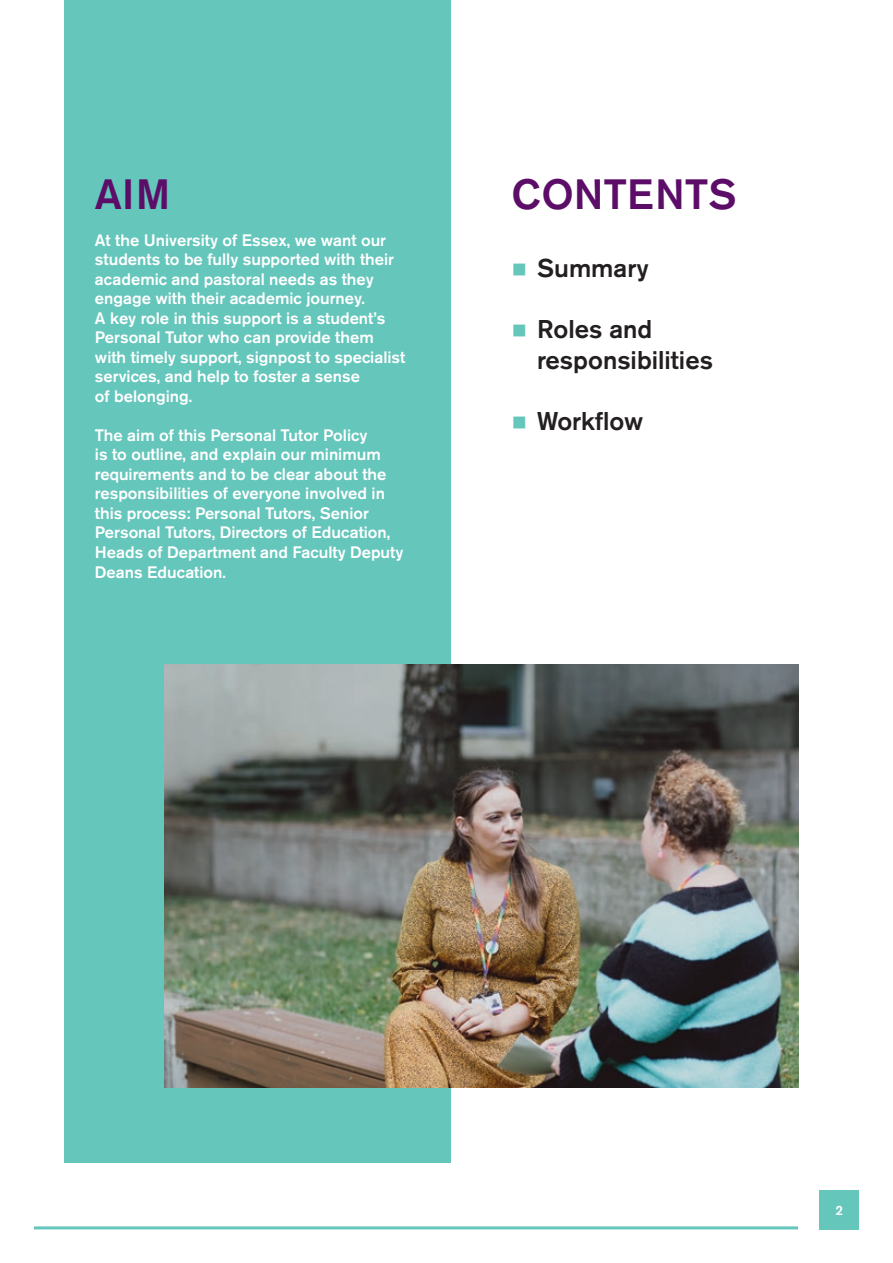
<style>
.page{position:relative;width:893px;height:1263px;background:#fff}
.page>*{position:absolute;margin:0;border:0;box-sizing:border-box;transform-origin:0 0}
.t1{font:500 42px "Akzidenz Grotesk BE";color:#5c0d67}
.t2{font:500 25.5px/30.6px "Akzidenz Grotesk BE";color:#231f20}
.t3{font:500 16.5px/19.5px "Akzidenz Grotesk BE";color:#fff}
.t4{font:500 13.5px "Akzidenz Grotesk BE";color:#fff}
.s1{color:#65c6bb}
</style>
<div class="page">
<div style="left:64px;top:0;width:387px;height:1162px;background:#65c6bb"></div>
<img style="left:164px;top:665px;width:634px;height:422px">
<hr style="left:34px;top:1226px;width:764px;height:3px;background:#65c6bb">
<div style="left:820px;top:1190px;width:39px;height:39px;background:#65c6bb"></div>
<h1 class="t1" style="left:95px;top:169px;width:77px">AIM</h1>
<p class="t3" style="left:95px;top:230px;width:312px">At the University of Essex, we want our students to be fully supported with their academic and pastoral needs as they engage with their academic journey.<br>A key role in this support is a student’s Personal Tutor who can provide them with timely support, signpost to specialist services, and help to foster a sense<br>of belonging.</p>
<p class="t3" style="left:95px;top:425px;width:310px">The aim of this Personal Tutor Policy<br>is to outline, and explain our minimum requirements and to be clear about the responsibilities of everyone involved in this process: Personal Tutors, Senior Personal Tutors, Directors of Education, Heads of Department and Faculty Deputy Deans Education.</p>
<h1 class="t1" style="left:512px;top:169px;width:226px">CONTENTS</h1>
<h2 class="t2" style="left:512px;top:252px;width:138px"><span class="s1">■</span> Summary</h2>
<h2 class="t2" style="left:537px;top:313px;width:177px;text-indent:-25px"><span class="s1">■</span> Roles and responsibilities</h2>
<h2 class="t2" style="left:512px;top:405px;width:133px"><span class="s1">■</span> Workflow</h2>
<p class="t4" style="left:836px;top:1202px;width:9px">2</p>
</div>
